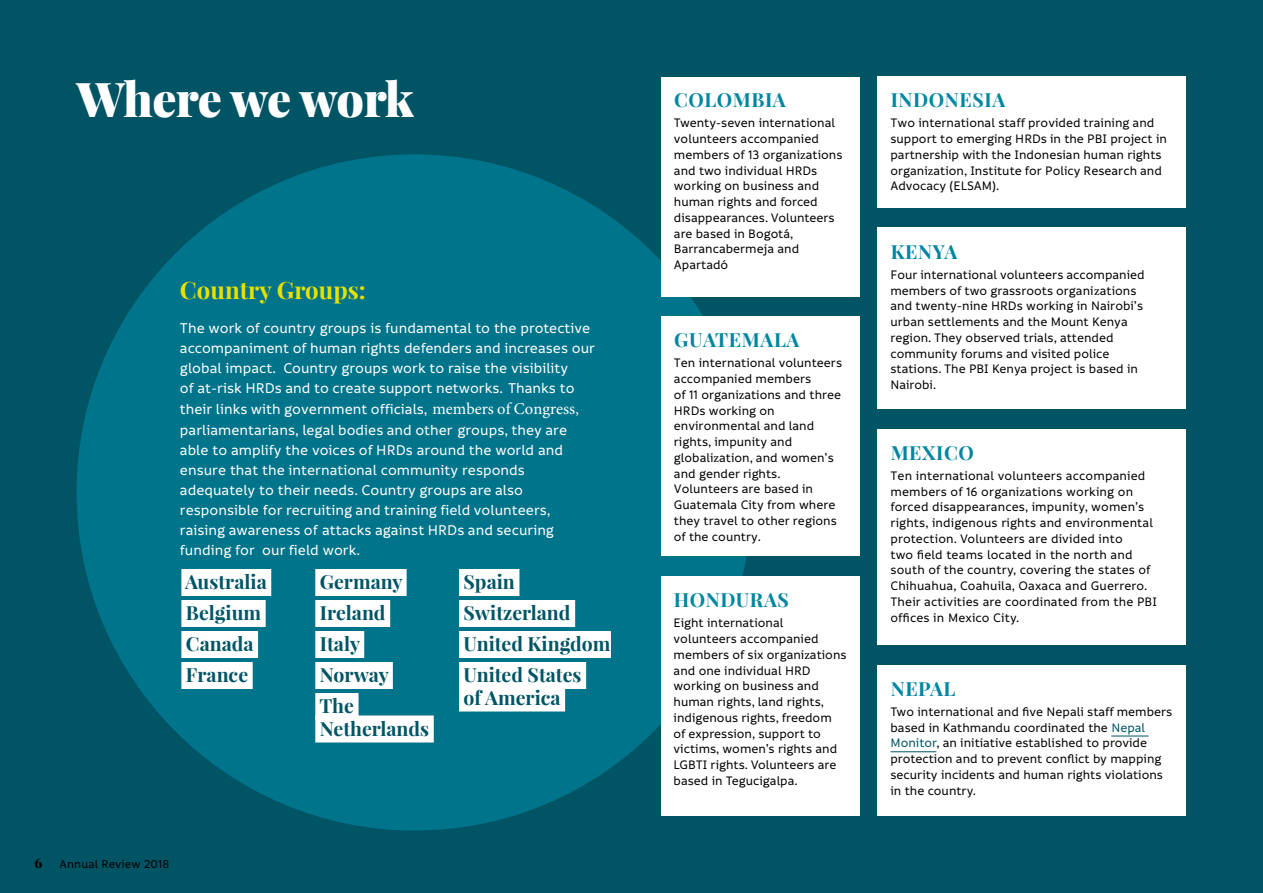
<style>
.page{position:relative;width:1263px;height:893px;background:#005464}
.page>*{position:absolute;margin:0;border:0;box-sizing:border-box;transform-origin:0 0}
.t1{font:900 48px "Playfair Display";letter-spacing:-.025em;color:#fff}
.t2{font:700 24px "Playfair Display";color:#e8e100}
.t3{font:700 19.5px/31px "Playfair Display";color:#005464}
.t4{font:700 19.5px "Playfair Display";letter-spacing:.03em;color:#0086a1}
.t5{font:500 15.3px/20.1px "Informative";color:#fff}
.t6{font:900 13.5px "Playfair Display";color:#000}
.t7{font:500 13.35px/15.8px "Informative";color:#000}
.t8{font:500 12.3px "Informative";letter-spacing:.01em;color:#000}
.s1{font-family:"Minion Pro";font-weight:400;font-size:16.5px}
.s2{font-family:"Minion Pro";font-weight:400}
.s3{color:#005464}
</style>
<div class="page">
<div style="left:77px;top:154px;width:676px;height:676px;background:#00748b;border-radius:50%"></div>
<div style="left:661px;top:77px;width:199px;height:219px;background:#fff"></div>
<div style="left:878px;top:228px;width:308px;height:181px;background:#fff"></div>
<div style="left:661px;top:576px;width:198px;height:240px;background:#fff"></div>
<div style="left:878px;top:429px;width:308px;height:216px;background:#fff"></div>
<div style="left:661px;top:316px;width:199px;height:240px;background:#fff"></div>
<div style="left:878px;top:665px;width:308px;height:151px;background:#fff"></div>
<hr style="left:1111px;top:736px;width:37px;height:1px;background:#005464">
<hr style="left:890px;top:751px;width:46px;height:1px;background:#005464">
<div style="left:878px;top:77px;width:308px;height:131px;background:#fff"></div>
<div style="left:181px;top:569px;width:90px;height:27px;background:#fff"></div>
<div style="left:181px;top:600px;width:85px;height:27px;background:#fff"></div>
<div style="left:181px;top:631px;width:77px;height:27px;background:#fff"></div>
<div style="left:181px;top:662px;width:72px;height:27px;background:#fff"></div>
<div style="left:315px;top:569px;width:92px;height:27px;background:#fff"></div>
<div style="left:315px;top:600px;width:75px;height:27px;background:#fff"></div>
<div style="left:315px;top:631px;width:49px;height:27px;background:#fff"></div>
<div style="left:315px;top:662px;width:78px;height:27px;background:#fff"></div>
<div style="left:315px;top:693px;width:43px;height:27px;background:#fff"></div>
<div style="left:315px;top:715px;width:119px;height:27px;background:#fff"></div>
<div style="left:459px;top:569px;width:60px;height:27px;background:#fff"></div>
<div style="left:459px;top:600px;width:116px;height:27px;background:#fff"></div>
<div style="left:459px;top:631px;width:152px;height:27px;background:#fff"></div>
<div style="left:459px;top:662px;width:127px;height:27px;background:#fff"></div>
<div style="left:459px;top:684px;width:106px;height:27px;background:#fff"></div>
<h1 class="t1" style="left:77px;top:68px;width:339px">Where we work</h1>
<h2 class="t2" style="left:180px;top:275px;width:187px">Country Groups:</h2>
<p class="t5" style="left:180px;top:319px;width:417px">The work of country groups is fundamental to the protective accompaniment of human rights defenders and increases our global impact. Country groups work to raise the visibility<br>of at-risk HRDs and to create support networks. Thanks to their links with government officials, <span class="s1">members of Congress</span><span class="s2">, </span>parliamentarians, legal bodies and other groups, they are able to amplify the voices of HRDs around the world and ensure that the international community responds adequately to their needs. Country groups are also responsible for recruiting and training field volunteers, raising awareness of attacks against HRDs and securing funding for our field work.</p>
<h3 class="t3" style="left:185px;top:566px;width:83px">Australia<br>Belgium<br>Canada<br>France</h3>
<h3 class="t3" style="left:319px;top:566px;width:85px">Germany<br>Ireland<br>Italy<br>Norway<br>The</h3>
<h3 class="t3" style="left:320px;top:713px;width:111px">Netherlands</h3>
<h3 class="t3" style="left:464px;top:566px;width:148px">Spain<br>Switzerland<br>United Kingdom<br>United States</h3>
<h3 class="t3" style="left:464px;top:682px;width:99px">of America</h3>
<p class="t6" style="left:35px;top:854px;width:9px">6</p>
<p class="t8" style="left:60px;top:857px;width:111px">Annual Review 2018</p>
<h3 class="t4" style="left:674px;top:88px;width:113px">COLOMBIA</h3>
<p class="t7" style="left:674px;top:116px;width:170px">Twenty-seven international volunteers accompanied members of 13 organi<span class="s2">z</span>ations and two individual HRDs working on business and human rights and forced disappearances. Volunteers are based in Bogotá,<br>Barrancabermeja and<br>Apartadó</p>
<h3 class="t4" style="left:674px;top:328px;width:127px">GUATEMALA</h3>
<p class="t7" style="left:674px;top:355px;width:170px">Ten international volunteers accompanied members<br>of 11 organi<span class="s2">z</span>ations and three<br>HRDs working on environmental and land rights, impunity and globali<span class="s2">z</span>ation, and women’s and gender rights.<br>Volunteers are based in<br>Guatemala City from where they travel to other regions of the country.</p>
<h3 class="t4" style="left:674px;top:588px;width:117px">HONDURAS</h3>
<p class="t7" style="left:674px;top:615px;width:175px">Eight international volunteers accompanied members of six organi<span class="s2">z</span>ations and one individual HRD working on business and human rights, land rights, indigenous rights, freedom of expression, support to victims, women’s rights and<br>LGBTI rights. Volunteers are based in Tegucigalpa.</p>
<h3 class="t4" style="left:891px;top:88px;width:116px">INDONESIA</h3>
<p class="t7" style="left:890px;top:116px;width:278px">Two international staff provided training and support to emerging HRDs in the PBI project in partnership with the Indonesian human rights organi<span class="s2">z</span>ation, Institute for Policy Research and Advocacy (ELSAM).</p>
<h3 class="t4" style="left:891px;top:239px;width:68px">KENYA</h3>
<p class="t7" style="left:890px;top:267px;width:256px">Four international volunteers accompanied members of two grassroots organi<span class="s2">z</span>ations and twenty-nine HRDs working in Nairobi’s urban settlements and the Mount Kenya region. They observed trials, attended community forums and visited police stations. The PBI Kenya project is based in Nairobi.</p>
<h3 class="t4" style="left:891px;top:440px;width:85px">MEXICO</h3>
<p class="t7" style="left:890px;top:468px;width:268px">Ten international volunteers accompanied members of 16 organi<span class="s2">z</span>ations working on forced disappearances, impunity, women’s rights, indigenous rights and environmental protection. Volunteers are divided into<br>two field teams located in the north and south of the country, covering the states of Chihuahua, Coahuila, Oaxaca and Guerrero.<br>Their activities are coordinated from the PBI offices in Mexico City.</p>
<h3 class="t4" style="left:891px;top:676px;width:66px">NEPAL</h3>
<p class="t7" style="left:890px;top:704px;width:283px">Two international and five Nepali staff members based in Kathmandu coordinated the <span class="s3">Nepal Monitor</span>, an initiative established to provide protection and to prevent conflict by mapping security incidents and human rights violations in the country.</p>
</div>
